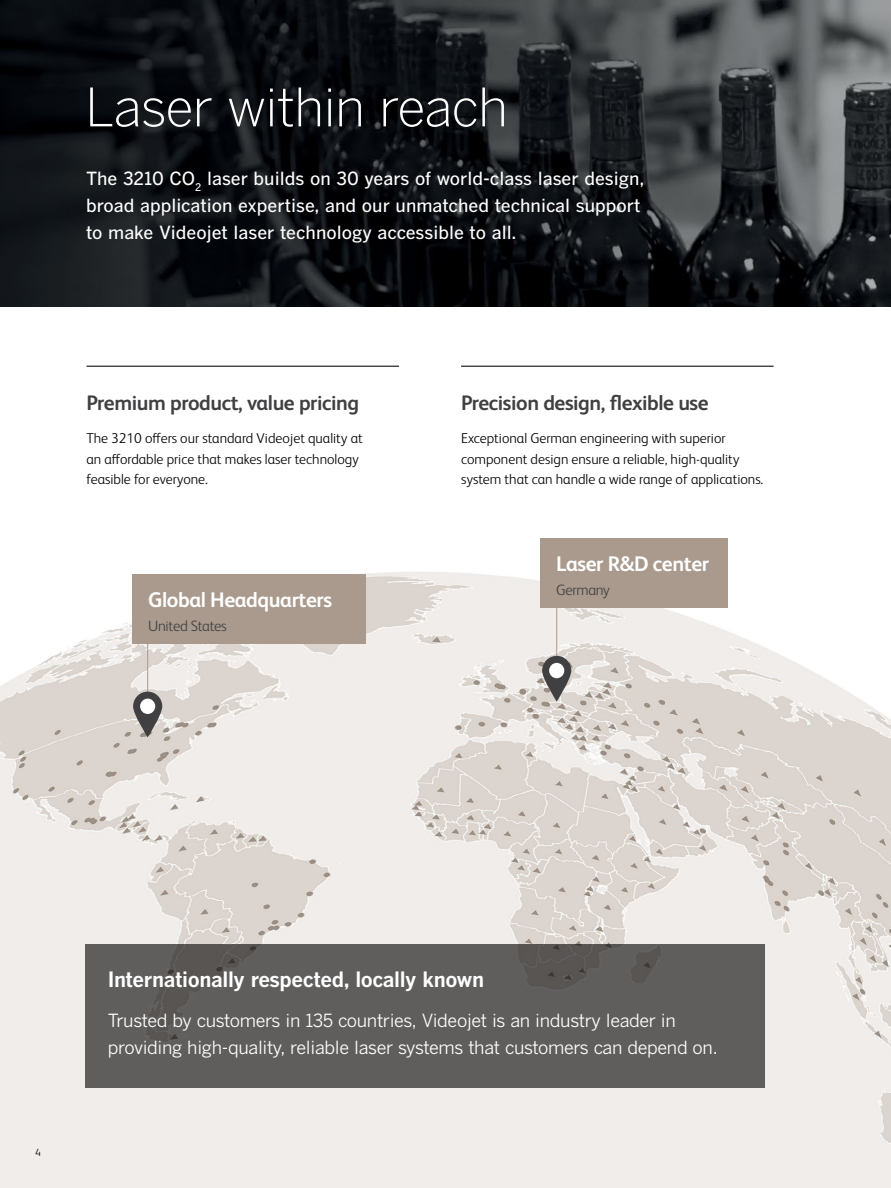
<style>
.page{position:relative;width:891px;height:1188px;background:#fff}
.page>*{position:absolute;margin:0;border:0;box-sizing:border-box;transform-origin:0 0}
.t1{font:300 52.5px "Benton Gothic";letter-spacing:-.02em;color:#fff}
.t2{font:700 21.15px "FS Albert Pro";letter-spacing:-.02em;color:#fff}
.t3{font:700 21px "FS Albert Pro";letter-spacing:-.02em;color:#404042}
.t4{font:700 21px "Benton Gothic";letter-spacing:-.02em;color:#fff}
.t5{font:500 18px/27px "Benton Gothic";color:#fff}
.t6{font:18px/27px "Benton Gothic";letter-spacing:-.02em;color:#fff}
.t7{font:300 15px "FS Albert Pro";letter-spacing:-.02em;color:#404042}
.t8{font:300 14.25px/20.2px "FS Albert Pro";color:#000}
.t9{font:300 10.5px "FS Albert Pro";color:#000}
</style>
<div class="page">
<img style="left:0;top:0;width:891px;height:306px">
<img style="left:0;top:572px;width:891px;height:616px">
<hr style="left:87px;top:366px;width:312px;height:1px;background:#000">
<hr style="left:461px;top:366px;width:313px;height:1px;background:#000">
<div style="left:85px;top:944px;width:680px;height:144px;background:#605e5d"></div>
<hr style="left:556px;top:581px;width:1px;height:86px;background:#a99a8d">
<svg style="left:542px;top:656px;width:29px;height:46px"></svg>
<div style="left:549px;top:663px;width:15px;height:15px;background:#fff;border-radius:50%"></div>
<hr style="left:147px;top:617px;width:1px;height:86px;background:#a99a8d">
<svg style="left:133px;top:692px;width:29px;height:45px"></svg>
<div style="left:140px;top:699px;width:15px;height:15px;background:#fff;border-radius:50%"></div>
<div style="left:540px;top:538px;width:188px;height:70px;background:#a99a8d"></div>
<div style="left:132px;top:574px;width:234px;height:70px;background:#a99a8d"></div>
<h1 class="t1" style="left:85px;top:77px;width:425px">Laser within reach</h1>
<p class="t5" style="left:86px;top:165px;width:560px">The 3210 CO<sub>2</sub> laser builds on 30 years of world-class laser design, broad application expertise, and our unmatched technical support to make Videojet laser technology accessible to all.</p>
<h3 class="t3" style="left:87px;top:388px;width:274px">Premium product, value pricing</h3>
<p class="t8" style="left:87px;top:428px;width:278px">The 3210 offers our standard Videojet quality at an affordable price that makes laser technology feasible for everyone.</p>
<h2 class="t2" style="left:148px;top:585px;width:186px">Global Headquarters</h2>
<p class="t7" style="left:148px;top:615px;width:80px">United States</p>
<h3 class="t3" style="left:461px;top:388px;width:249px">Precision design, flexible use</h3>
<p class="t8" style="left:461px;top:428px;width:304px">Exceptional German engineering with superior component design ensure a reliable, high-quality system that can handle a wide range of applications.</p>
<h2 class="t2" style="left:556px;top:549px;width:155px">Laser R&amp;D center</h2>
<p class="t7" style="left:556px;top:580px;width:55px">Germany</p>
<p class="t9" style="left:35px;top:1145px;width:7px">4</p>
<h3 class="t4" style="left:108px;top:967px;width:378px">Internationally respected, locally known</h3>
<p class="t6" style="left:108px;top:1007px;width:611px">Trusted by customers in 135 countries, Videojet is an industry leader in providing high-quality, reliable laser systems that customers can depend on.</p>
</div>
